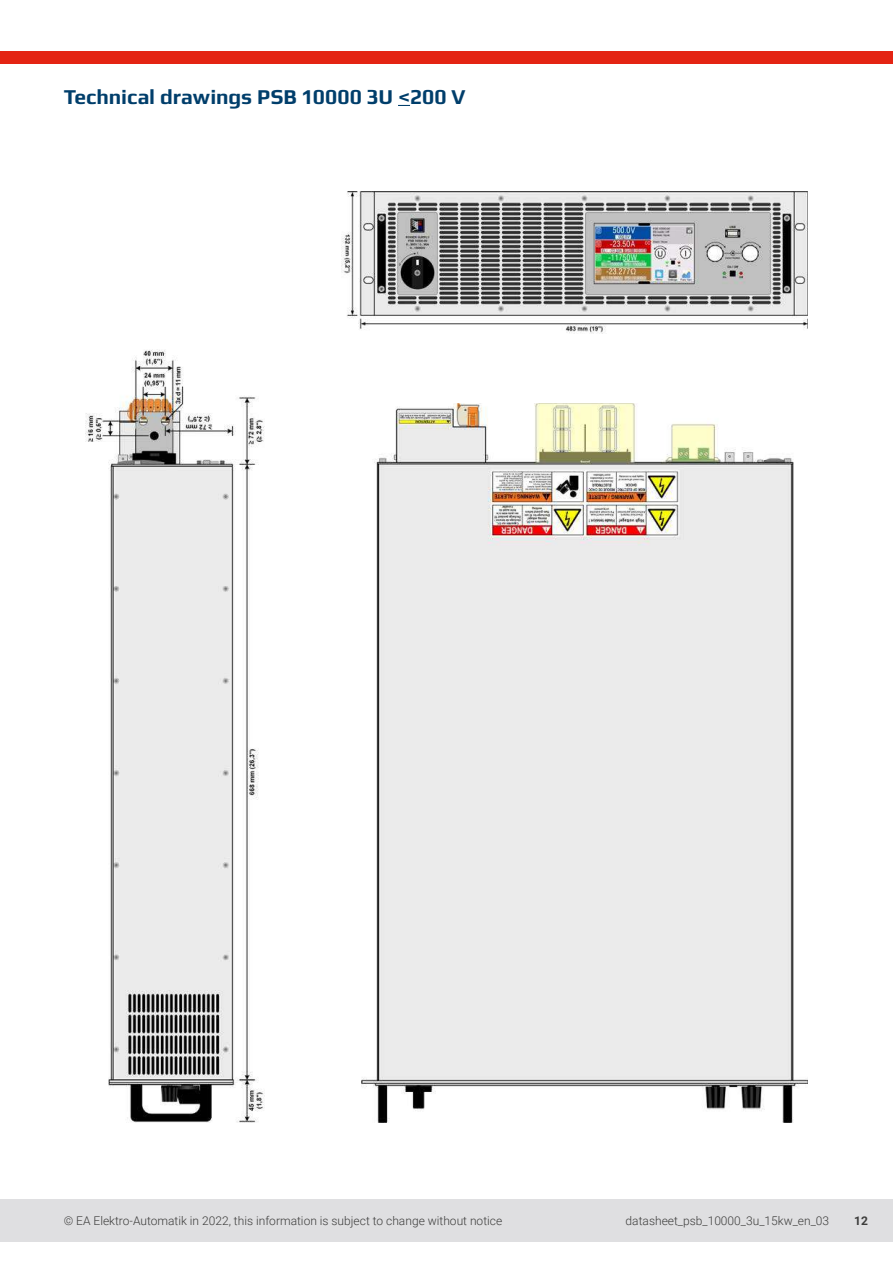
<style>
.page{position:relative;width:893px;height:1263px;background:#fff}
.page>*{position:absolute;margin:0;border:0;box-sizing:border-box;transform-origin:0 0}
.t1{font:700 21px "Play";color:#003e6b}
.t2{font:300 12px "Roboto";color:#3d3d3c}
.t3{font:700 12px "Roboto";color:#3d3d3c}
</style>
<div class="page">
<div style="left:0;top:1199px;width:893px;height:43px;background:#dfdfe1"></div>
<div style="left:0;top:51px;width:893px;height:13px;background:#e42413"></div>
<svg style="left:398px;top:105px;width:12px;height:1px"></svg>
<img style="left:342px;top:191px;width:466px;height:142px">
<img style="left:361px;top:404px;width:447px;height:718px">
<img style="left:85px;top:349px;width:180px;height:773px">
<h1 class="t1" style="left:64px;top:82px;width:403px">Technical drawings PSB 10000 3U &lt;200 V</h1>
<p class="t2" style="left:64px;top:1212px;width:440px">© EA Elektro-Automatik in 2022, this information is subject to change without notice</p>
<p class="t2" style="left:626px;top:1212px;width:205px">datasheet_psb_10000_3u_15kw_en_03</p>
<p class="t3" style="left:854px;top:1212px;width:15px">12</p>
</div>
